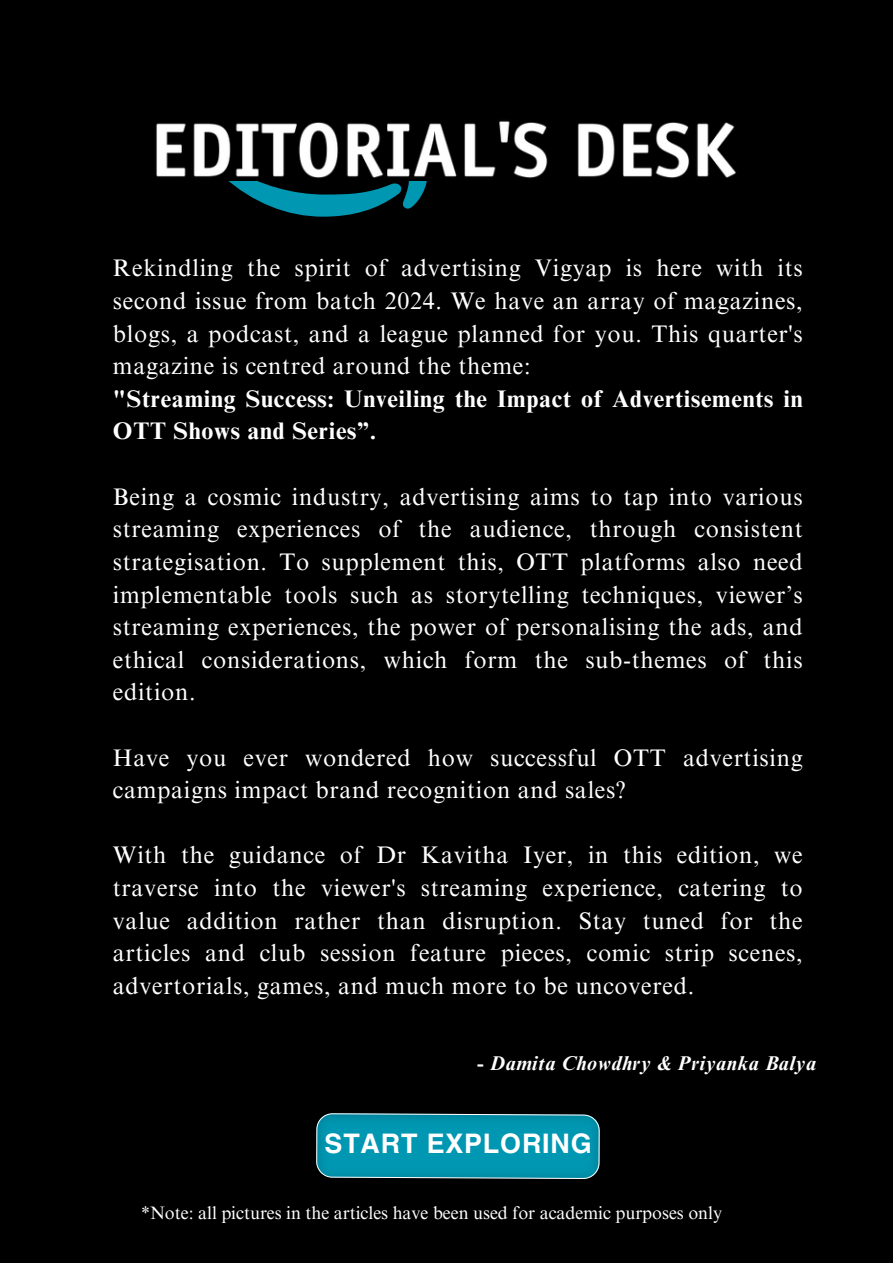
<style>
.page{position:relative;width:893px;height:1264px;background:#fff}
.page>*{position:absolute;margin:0;border:0;box-sizing:border-box;transform-origin:0 0}
.t1{font:700 26.85px "Helvetica LT Pro";letter-spacing:.03em;color:#fff}
.t2{font:24px/32.5px "Times NRMT Pro";letter-spacing:.03em;color:#fff;text-align:justify}
.t3{font:700 24px/32.5px "Times NRMT Pro";letter-spacing:.03em;color:#fff}
.t4{font:italic 700 19.95px "Times NRMT Pro";letter-spacing:.03em;color:#fff}
.t5{font:18px "Times NRMT Pro";color:#fff}
</style>
<div class="page">
<div style="left:0;top:0;width:892px;height:1262px;background:#000"></div>
<svg style="left:316px;top:1113px;width:283px;height:65px;background:#0794ad"></svg>
<svg style="left:228px;top:181px;width:199px;height:36px"></svg>
<img style="left:156px;top:121px;width:580px;height:57px">
<p class="t2" style="left:113px;top:255px;width:691px">Rekindling the spirit of advertising Vigyap is here with its second issue from batch 2024. We have an array of magazines, blogs, a podcast, and a league planned for you. This quarter's magazine is centred around the theme:</p>
<p class="t3" style="left:113px;top:385px;width:691px">"Streaming Success: Unveiling the Impact of Advertisements in<br>OTT Shows and Series”.</p>
<p class="t2" style="left:113px;top:483px;width:691px">Being a cosmic industry, advertising aims to tap into various streaming experiences of the audience, through consistent strategisation. To supplement this, OTT platforms also need implementable tools such as storytelling techniques, viewer’s streaming experiences, the power of personalising the ads, and ethical considerations, which form the sub-themes of this edition.</p>
<p class="t2" style="left:113px;top:744px;width:691px">Have you ever wondered how successful OTT advertising campaigns impact brand recognition and sales?</p>
<p class="t2" style="left:113px;top:842px;width:691px">With the guidance of Dr Kavitha Iyer, in this edition, we traverse into the viewer's streaming experience, catering to value addition rather than disruption. Stay tuned for the articles and club session feature pieces, comic strip scenes, advertorials, games, and much more to be uncovered.</p>
<p class="t4" style="left:477px;top:1055px;width:340px">- Damita Chowdhry &amp; Priyanka Balya</p>
<p class="t1" style="left:324px;top:1133px;width:268px">START EXPLORING</p>
<p class="t5" style="left:141px;top:1205px;width:582px">*Note: all pictures in the articles have been used for academic purposes only</p>
</div>
